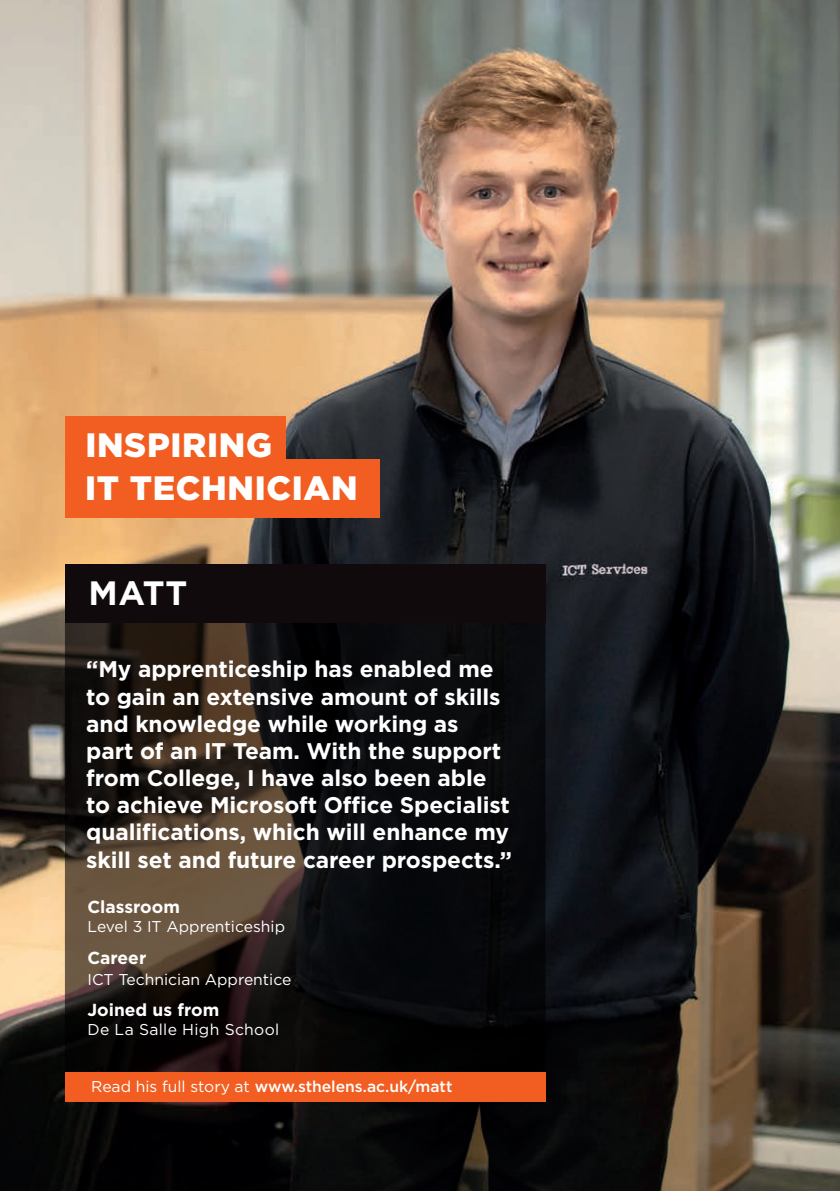
<style>
.page{position:relative;width:840px;height:1191px;background:#fff}
.page>*{position:absolute;margin:0;border:0;box-sizing:border-box;transform-origin:0 0}
.t1{font:900 33.8px/43.4px "Gotham";letter-spacing:.02em;color:#fff}
.t2{font:700 33.8px "Gotham";color:#fff}
.t3{font:700 22.6px/27.2px "Gotham";letter-spacing:-.005em;color:#fff}
.t4{font:700 17.4px "Gotham";color:#fff}
.t5{font:15.6px "Gotham";color:#fff}
.t6{font:500 15.6px "Gotham";color:#fff}
.t7{font:15.6px "Gotham";letter-spacing:.02em;color:#fff}
.s1{font-weight:400}
</style>
<div class="page">
<img style="left:0;top:0;width:839px;height:1191px">
<svg style="left:65px;top:623px;width:480px;height:449px;background:#1d1814"></svg>
<div style="left:65px;top:1072px;width:480px;height:29px;background:#f25e21"></div>
<div style="left:65px;top:564px;width:480px;height:59px;background:#110a0c"></div>
<div style="left:65px;top:416px;width:220px;height:58px;background:#f25e21"></div>
<div style="left:65px;top:459px;width:314px;height:59px;background:#f25e21"></div>
<h1 class="t1" style="left:85px;top:423px;width:274px">INSPIRING<br>IT TECHNICIAN</h1>
<h1 class="t2" style="left:88px;top:571px;width:100px">MATT</h1>
<p class="t3" style="left:86px;top:655px;width:427px">“My apprenticeship has enabled me to gain an extensive amount of skills and knowledge while working as<br>part of an IT Team. With the support from College, I have also been able to achieve Microsoft Office Specialist qualifications, which will enhance my skill set and future career prospects.”</p>
<p class="t4" style="left:87px;top:895px;width:94px">Classroom</p>
<p class="t5" style="left:87px;top:917px;width:199px">Level 3 IT Apprenticeship</p>
<p class="t4" style="left:87px;top:946px;width:60px">Career</p>
<p class="t5" style="left:87px;top:969px;width:205px">ICT Technician Apprentice</p>
<p class="t4" style="left:87px;top:998px;width:133px">Joined us from</p>
<p class="t7" style="left:87px;top:1019px;width:193px">De La Salle High School</p>
<p class="t6" style="left:91px;top:1076px;width:362px"><span class="s1">Read his full story at</span> www.sthelens.ac.uk/matt</p>
</div>
